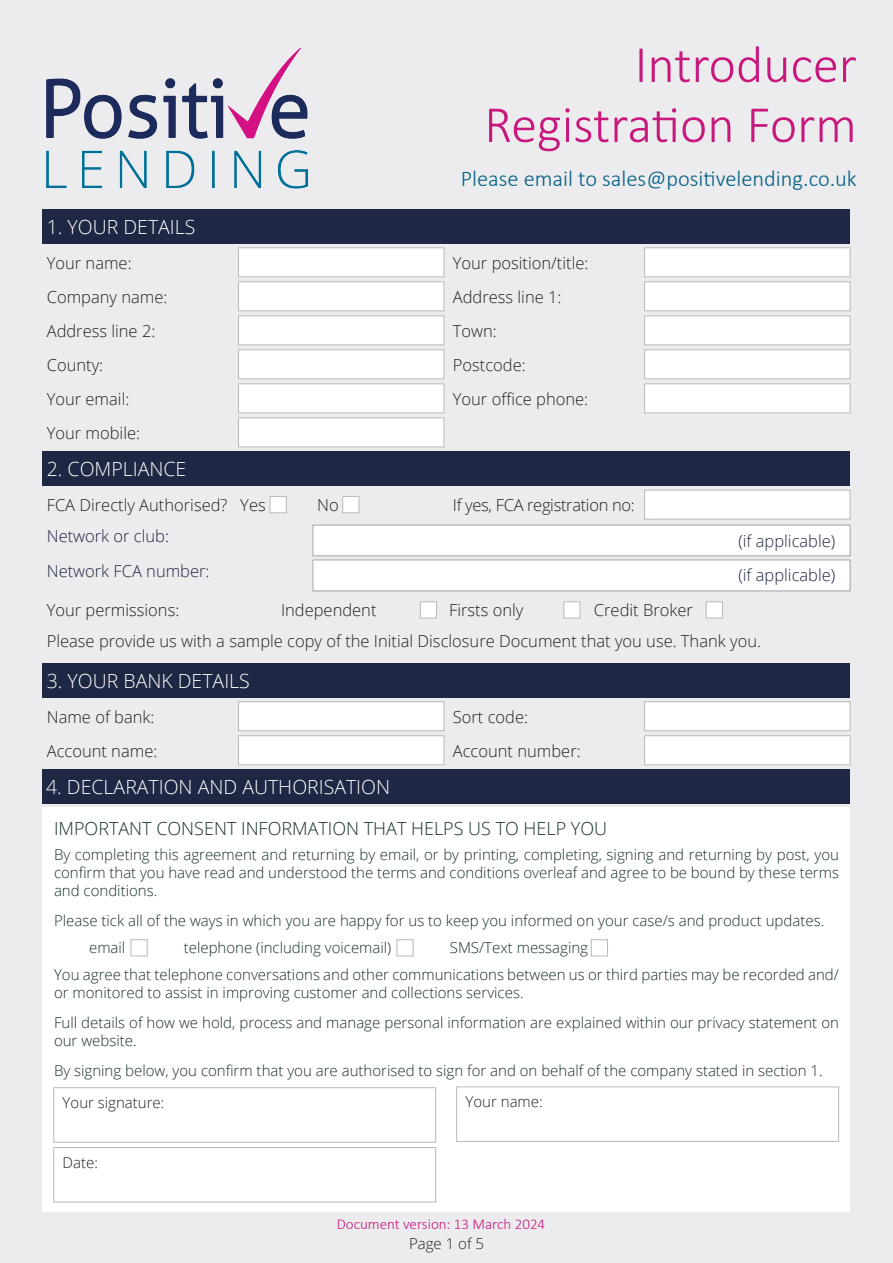
<style>
.page{position:relative;width:893px;height:1263px;background:#ececee}
.page>*{position:absolute;margin:0;border:0;box-sizing:border-box;transform-origin:0 0}
.t1{font:300 52.5px/60px "Calibri";color:#c9187d;text-align:right}
.t2{font:300 22.5px "Calibri";color:#015f84}
.t3{font:300 19.5px "Open Sans";color:#fff}
.t4{font:300 18px "Open Sans";color:#17312e}
.t5{font:300 16.5px "Open Sans";color:#231f20}
.t6{font:300 16.5px "Open Sans";color:#1e2743}
.t7{font:300 16.5px "Open Sans";letter-spacing:-.02em;color:#231f20}
.t8{font:300 15px/18px "Open Sans";color:#17312e}
.t9{font:300 15px "Open Sans";color:#231f20}
.t10{font:300 15px "Calibri";color:#c9187d}
</style>
<div class="page">
<div style="left:43px;top:209px;width:807px;height:34px;background:#1e2743"></div>
<div style="left:420px;top:601px;width:17px;height:17px;background:#fff;border:1px solid #b5bcbb"></div>
<div style="left:563px;top:601px;width:17px;height:17px;background:#fff;border:1px solid #b5bcbb"></div>
<div style="left:706px;top:601px;width:17px;height:17px;background:#fff;border:1px solid #b5bcbb"></div>
<div style="left:43px;top:451px;width:807px;height:34px;background:#1e2743"></div>
<div style="left:43px;top:663px;width:807px;height:34px;background:#1e2743"></div>
<div style="left:238px;top:281px;width:206px;height:30px;background:#fff;border:1px solid #b5bcbb"></div>
<div style="left:644px;top:281px;width:206px;height:30px;background:#fff;border:1px solid #b5bcbb"></div>
<div style="left:238px;top:315px;width:206px;height:30px;background:#fff;border:1px solid #b5bcbb"></div>
<div style="left:644px;top:315px;width:206px;height:30px;background:#fff;border:1px solid #b5bcbb"></div>
<div style="left:238px;top:349px;width:206px;height:30px;background:#fff;border:1px solid #b5bcbb"></div>
<div style="left:644px;top:349px;width:206px;height:30px;background:#fff;border:1px solid #b5bcbb"></div>
<div style="left:238px;top:247px;width:206px;height:30px;background:#fff;border:1px solid #b5bcbb"></div>
<div style="left:644px;top:247px;width:206px;height:30px;background:#fff;border:1px solid #b5bcbb"></div>
<div style="left:238px;top:383px;width:206px;height:30px;background:#fff;border:1px solid #b5bcbb"></div>
<div style="left:644px;top:383px;width:206px;height:30px;background:#fff;border:1px solid #b5bcbb"></div>
<div style="left:238px;top:417px;width:206px;height:30px;background:#fff;border:1px solid #b5bcbb"></div>
<div style="left:644px;top:490px;width:206px;height:30px;background:#fff;border:1px solid #b5bcbb"></div>
<div style="left:270px;top:496px;width:17px;height:17px;background:#fff;border:1px solid #b5bcbb"></div>
<div style="left:342px;top:496px;width:17px;height:17px;background:#fff;border:1px solid #b5bcbb"></div>
<div style="left:238px;top:701px;width:206px;height:30px;background:#fff;border:1px solid #b5bcbb"></div>
<div style="left:644px;top:701px;width:206px;height:30px;background:#fff;border:1px solid #b5bcbb"></div>
<div style="left:238px;top:735px;width:206px;height:30px;background:#fff;border:1px solid #b5bcbb"></div>
<div style="left:644px;top:735px;width:206px;height:30px;background:#fff;border:1px solid #b5bcbb"></div>
<div style="left:43px;top:808px;width:807px;height:404px;background:#fff"></div>
<div style="left:456px;top:1086px;width:383px;height:56px;border:1px solid #b5bcbb"></div>
<div style="left:131px;top:939px;width:17px;height:17px;background:#fff;border:1px solid #b5bcbb"></div>
<div style="left:396px;top:939px;width:18px;height:17px;background:#fff;border:1px solid #b5bcbb"></div>
<div style="left:591px;top:939px;width:17px;height:17px;background:#fff;border:1px solid #b5bcbb"></div>
<div style="left:42px;top:769px;width:808px;height:34px;background:#1e2743"></div>
<img style="left:46px;top:47px;width:263px;height:142px">
<div style="left:53px;top:1087px;width:383px;height:55px;border:1px solid #b5bcbb"></div>
<div style="left:53px;top:1147px;width:383px;height:55px;border:1px solid #b5bcbb"></div>
<div style="left:313px;top:525px;width:537px;height:31px;background:#fff"></div>
<div style="left:312px;top:525px;width:538px;height:31px;border:1px solid #a3a1ad"></div>
<div style="left:313px;top:560px;width:537px;height:31px;background:#fff"></div>
<div style="left:312px;top:559px;width:538px;height:32px;border:1px solid #a3a1ad"></div>
<p class="t3" style="left:47px;top:213px;width:150px">1. YOUR DETAILS</p>
<p class="t1" style="left:484px;top:34px;width:374px">Introducer<br>Registration Form</p>
<p class="t2" style="left:461px;top:165px;width:398px">Please email to sales@positivelending.co.uk</p>
<p class="t5" style="left:47px;top:251px;width:86px">Your name:</p>
<p class="t5" style="left:453px;top:251px;width:137px">Your position/title:</p>
<p class="t5" style="left:47px;top:285px;width:122px">Company name:</p>
<p class="t5" style="left:453px;top:285px;width:110px">Address line 1:</p>
<p class="t5" style="left:47px;top:319px;width:110px">Address line 2:</p>
<p class="t5" style="left:453px;top:319px;width:45px">Town:</p>
<p class="t5" style="left:47px;top:353px;width:58px">County:</p>
<p class="t5" style="left:453px;top:353px;width:74px">Postcode:</p>
<p class="t5" style="left:47px;top:387px;width:84px">Your email:</p>
<p class="t5" style="left:453px;top:387px;width:137px">Your office phone:</p>
<p class="t5" style="left:47px;top:421px;width:95px">Your mobile:</p>
<p class="t3" style="left:47px;top:456px;width:141px">2. COMPLIANCE</p>
<p class="t5" style="left:47px;top:494px;width:182px">FCA Directly Authorised?</p>
<p class="t5" style="left:240px;top:494px;width:27px">Yes</p>
<p class="t5" style="left:317px;top:494px;width:23px">No</p>
<p class="t7" style="left:453px;top:494px;width:183px">If yes, FCA registration no:</p>
<p class="t6" style="left:47px;top:525px;width:124px">Network or club:</p>
<p class="t6" style="left:738px;top:529px;width:98px">(if applicable)</p>
<p class="t6" style="left:47px;top:560px;width:164px">Network FCA number:</p>
<p class="t6" style="left:738px;top:564px;width:98px">(if applicable)</p>
<p class="t5" style="left:47px;top:599px;width:134px">Your permissions:</p>
<p class="t5" style="left:281px;top:599px;width:97px">Independent</p>
<p class="t5" style="left:449px;top:599px;width:76px">Firsts only</p>
<p class="t5" style="left:594px;top:599px;width:100px">Credit Broker</p>
<p class="t5" style="left:47px;top:629px;width:716px">Please provide us with a sample copy of the Initial Disclosure Document that you use. Thank you.</p>
<p class="t3" style="left:47px;top:667px;width:205px">3. YOUR BANK DETAILS</p>
<p class="t5" style="left:47px;top:705px;width:109px">Name of bank:</p>
<p class="t5" style="left:453px;top:705px;width:77px">Sort code:</p>
<p class="t5" style="left:47px;top:739px;width:112px">Account name:</p>
<p class="t5" style="left:453px;top:739px;width:129px">Account number:</p>
<p class="t3" style="left:46px;top:773px;width:345px">4. DECLARATION AND AUTHORISATION</p>
<p class="t4" style="left:54px;top:816px;width:555px">IMPORTANT CONSENT INFORMATION THAT HELPS US TO HELP YOU</p>
<p class="t8" style="left:54px;top:845px;width:786px;text-align:justify">By completing this agreement and returning by email, or by printing, completing, signing and returning by post, you confirm that you have read and understood the terms and conditions overleaf and agree to be bound by these terms and conditions.</p>
<p class="t8" style="left:54px;top:911px;width:772px">Please tick all of the ways in which you are happy for us to keep you informed on your case/s and product updates.</p>
<p class="t8" style="left:89px;top:938px;width:38px">email</p>
<p class="t8" style="left:184px;top:938px;width:209px">telephone (including voicemail)</p>
<p class="t8" style="left:450px;top:938px;width:140px">SMS/Text messaging</p>
<p class="t8" style="left:54px;top:965px;width:786px">You agree that telephone conversations and other communications between us or third parties may be recorded and/ or monitored to assist in improving customer and collections services.</p>
<p class="t8" style="left:54px;top:1013px;width:786px">Full details of how we hold, process and manage personal information are explained within our privacy statement on our website.</p>
<p class="t8" style="left:54px;top:1061px;width:770px">By signing below, you confirm that you are authorised to sign for and on behalf of the company stated in section 1.</p>
<p class="t9" style="left:63px;top:1092px;width:103px">Your signature:</p>
<p class="t9" style="left:63px;top:1152px;width:37px">Date:</p>
<p class="t9" style="left:465px;top:1091px;width:79px">Your name:</p>
<p class="t10" style="left:337px;top:1215px;width:210px">Document version: 13 March 2024</p>
<p class="t9" style="left:409px;top:1233px;width:76px">Page 1 of 5</p>
</div>
